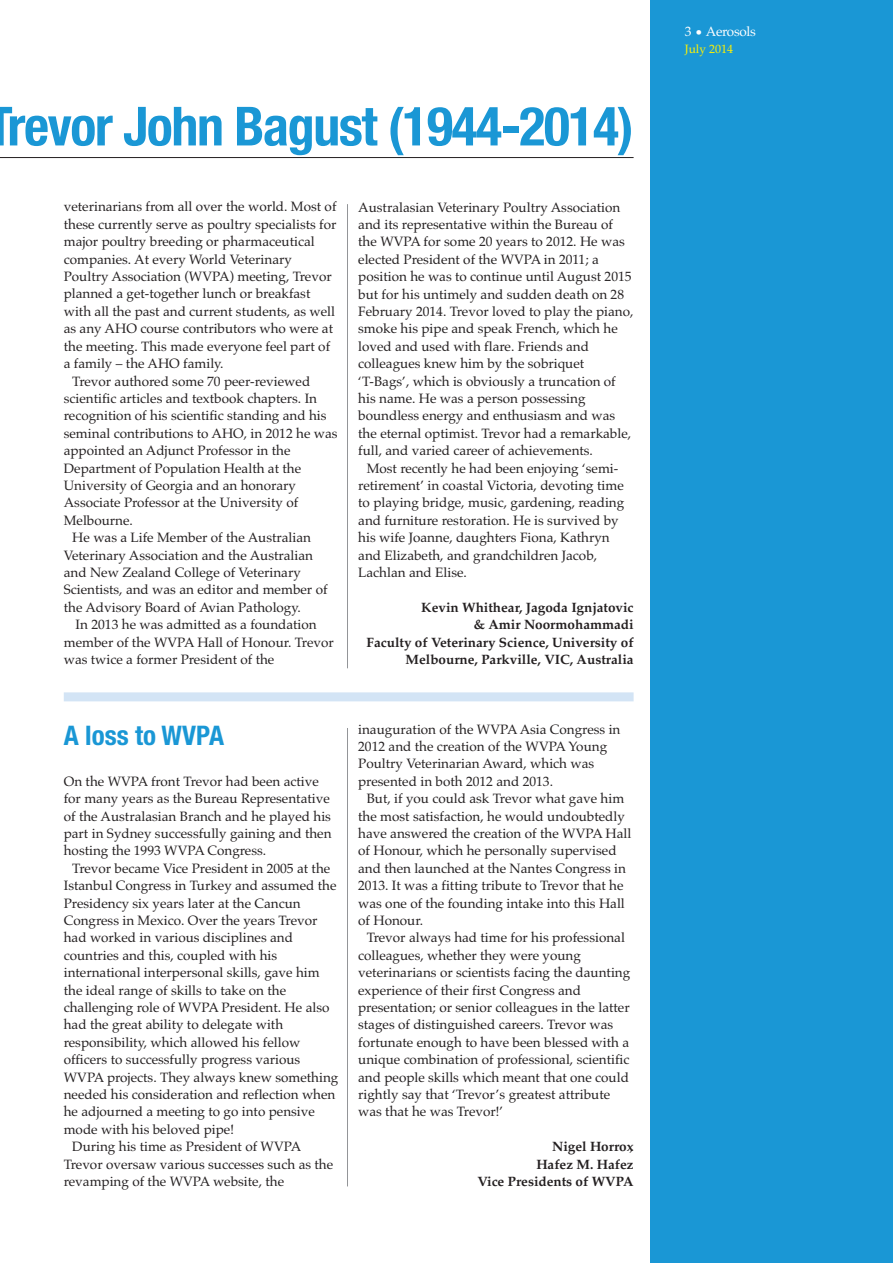
<style>
.page{position:relative;width:893px;height:1263px;background:#fff}
.page>*{position:absolute;margin:0;border:0;box-sizing:border-box;transform-origin:0 0}
.t1{font:700 condensed 54px "Helvetica Neue";letter-spacing:-.025em;color:#1a97d5}
.t2{font:700 condensed 27px "Helvetica Neue";color:#1a97d5}
.t3{font:13.5px/17.4px "Palatino";color:#231f20}
.t4{font:700 13.5px/17.4px "Palatino";color:#231f20;text-align:right}
.t5{font:13.5px "Palatino";letter-spacing:-.025em;color:#fff}
.t6{font:italic 13.5px "Palatino";color:#231f20}
.t7{font:12px "Palatino";color:#fff101}
</style>
<div class="page">
<div style="left:651px;top:0;width:242px;height:1263px;background:#1a97d5"></div>
<hr style="left:347px;top:728px;width:1px;height:458px;background:#939598">
<hr style="left:347px;top:204px;width:1px;height:464px;background:#939598">
<hr style="left:0;top:157px;width:634px;height:1px;background:#231f20">
<div style="left:64px;top:692px;width:570px;height:9px;background:#d3e4f5"></div>
<h1 class="t1" style="left:7px;top:94px;width:628px">revor John Bagust (1944-2014)</h1>
<p class="t3" style="left:64px;top:198px;width:274px">veterinarians from all over the world. Most of</p>
<p class="t3" style="left:64px;top:215px;width:274px">these currently serve as poultry specialists for</p>
<p class="t3" style="left:64px;top:233px;width:252px">major poultry breeding or pharmaceutical</p>
<p class="t3" style="left:64px;top:250px;width:230px">companies. At every World Veterinary</p>
<p class="t3" style="left:64px;top:268px;width:269px">Poultry Association (WVPA) meeting, Trevor</p>
<p class="t3" style="left:64px;top:285px;width:248px">planned a get-together lunch or breakfast</p>
<p class="t3" style="left:64px;top:302px;width:273px">with all the past and current students, as well</p>
<p class="t3" style="left:64px;top:320px;width:271px">as any AHO course contributors who were at</p>
<p class="t3" style="left:64px;top:337px;width:268px">the meeting. This made everyone feel part of</p>
<p class="t3" style="left:64px;top:355px;width:161px">a family – the AHO family.</p>
<p class="t3" style="left:72px;top:372px;width:239px">Trevor authored some 70 peer-reviewed</p>
<p class="t3" style="left:64px;top:390px;width:255px">scientific articles and textbook chapters. In</p>
<p class="t3" style="left:64px;top:407px;width:264px">recognition of his scientific standing and his</p>
<p class="t3" style="left:64px;top:424px;width:275px">seminal contributions to AHO, in 2012 he was</p>
<p class="t3" style="left:64px;top:442px;width:228px">appointed an Adjunct Professor in the</p>
<p class="t3" style="left:64px;top:459px;width:239px">Department of Population Health at the</p>
<p class="t3" style="left:64px;top:477px;width:234px">University of Georgia and an honorary</p>
<p class="t3" style="left:64px;top:494px;width:236px">Associate Professor at the University of</p>
<p class="t3" style="left:64px;top:511px;width:71px">Melbourne.</p>
<p class="t3" style="left:72px;top:529px;width:240px">He was a Life Member of the Australian</p>
<p class="t3" style="left:64px;top:546px;width:251px">Veterinary Association and the Australian</p>
<p class="t3" style="left:64px;top:564px;width:239px">and New Zealand College of Veterinary</p>
<p class="t3" style="left:64px;top:581px;width:265px">Scientists, and was an editor and member of</p>
<p class="t3" style="left:64px;top:598px;width:239px">the Advisory Board of Avian Pathology.</p>
<p class="t3" style="left:76px;top:616px;width:243px">In 2013 he was admitted as a foundation</p>
<p class="t3" style="left:64px;top:633px;width:272px">member of the WVPA Hall of Honour. Trevor</p>
<p class="t3" style="left:64px;top:651px;width:212px">was twice a former President of the</p>
<p class="t3" style="left:358px;top:198px;width:277px">Australasian Veterinary Poultry Association and its representative within the Bureau of the WVPA for some 20 years to 2012. He was elected President of the WVPA in 2011; a position he was to continue until August 2015 but for his untimely and sudden death on 28<br>February 2014. Trevor loved to play the piano, smoke his pipe and speak French, which he loved and used with flare. Friends and colleagues knew him by the sobriquet ‘T-Bags’, which is obviously a truncation of his name. He was a person possessing boundless energy and enthusiasm and was the eternal optimist. Trevor had a remarkable, full, and varied career of achievements.</p>
<p class="t3" style="left:358px;top:459px;width:268px;text-indent:9px">Most recently he had been enjoying ‘semi&shy;retirement’ in coastal Victoria, devoting time to playing bridge, music, gardening, reading and furniture restoration. He is survived by his wife Joanne, daughters Fiona, Kathryn and Elizabeth, and grandchildren Jacob, Lachlan and Elise.</p>
<p class="t4" style="left:367px;top:598px;width:269px">Kevin Whithear, Jagoda Ignjatovic<br>&amp; Amir Noormohammadi<br>Faculty of Veterinary Science, University of Melbourne, Parkville, VIC, Australia</p>
<h2 class="t2" style="left:64px;top:719px;width:162px">A loss to WVPA</h2>
<p class="t3" style="left:64px;top:772px;width:269px">On the WVPA front Trevor had been active for many years as the Bureau Representative of the Australasian Branch and he played his part in Sydney successfully gaining and then hosting the 1993 WVPA Congress.</p>
<p class="t3" style="left:72px;top:859px;width:260px">Trevor became Vice President in 2005 at the</p>
<p class="t3" style="left:64px;top:877px;width:274px">Istanbul Congress in Turkey and assumed the</p>
<p class="t3" style="left:64px;top:894px;width:239px">Presidency six years later at the Cancun</p>
<p class="t3" style="left:64px;top:911px;width:255px">Congress in Mexico. Over the years Trevor</p>
<p class="t3" style="left:64px;top:929px;width:231px">had worked in various disciplines and</p>
<p class="t3" style="left:64px;top:946px;width:215px">countries and this, coupled with his</p>
<p class="t3" style="left:64px;top:964px;width:258px">international interpersonal skills, gave him</p>
<p class="t3" style="left:64px;top:981px;width:224px">the ideal range of skills to take on the</p>
<p class="t3" style="left:64px;top:999px;width:267px">challenging role of WVPA President. He also</p>
<p class="t3" style="left:64px;top:1016px;width:221px">had the great ability to delegate with</p>
<p class="t3" style="left:64px;top:1033px;width:238px">responsibility, which allowed his fellow</p>
<p class="t3" style="left:64px;top:1051px;width:238px">officers to successfully progress various</p>
<p class="t3" style="left:64px;top:1068px;width:276px">WVPA projects. They always knew something</p>
<p class="t3" style="left:64px;top:1086px;width:273px">needed his consideration and reflection when</p>
<p class="t3" style="left:64px;top:1103px;width:253px">he adjourned a meeting to go into pensive</p>
<p class="t3" style="left:64px;top:1120px;width:172px">mode with his beloved pipe!</p>
<p class="t3" style="left:72px;top:1138px;width:231px">During his time as President of WVPA</p>
<p class="t3" style="left:64px;top:1155px;width:271px">Trevor oversaw various successes such as the</p>
<p class="t3" style="left:64px;top:1173px;width:222px">revamping of the WVPA website, the</p>
<p class="t3" style="left:358px;top:720px;width:264px">inauguration of the WVPA Asia Congress in 2012 and the creation of the WVPA Young Poultry Veterinarian Award, which was presented in both 2012 and 2013.</p>
<p class="t3" style="left:358px;top:790px;width:275px;text-indent:9px">But, if you could ask Trevor what gave him the most satisfaction, he would undoubtedly have answered the creation of the WVPA Hall of Honour, which he personally supervised and then launched at the Nantes Congress in 2013. It was a fitting tribute to Trevor that he was one of the founding intake into this Hall of Honour.</p>
<p class="t3" style="left:358px;top:929px;width:274px;text-indent:9px">Trevor always had time for his professional colleagues, whether they were young veterinarians or scientists facing the daunting experience of their first Congress and presentation; or senior colleagues in the latter stages of distinguished careers. Trevor was fortunate enough to have been blessed with a unique combination of professional, scientific and people skills which meant that one could rightly say that ‘Trevor’s greatest attribute was that he was Trevor!’</p>
<p class="t4" style="left:477px;top:1138px;width:158px">Nigel Horrox<br>Hafez M. Hafez<br>Vice Presidents of WVPA</p>
<p class="t6" style="left:630px;top:1138px;width:9px">,</p>
<p class="t5" style="left:685px;top:24px;width:72px">3 • Aerosols</p>
<p class="t7" style="left:685px;top:42px;width:50px">July 2014</p>
</div>
